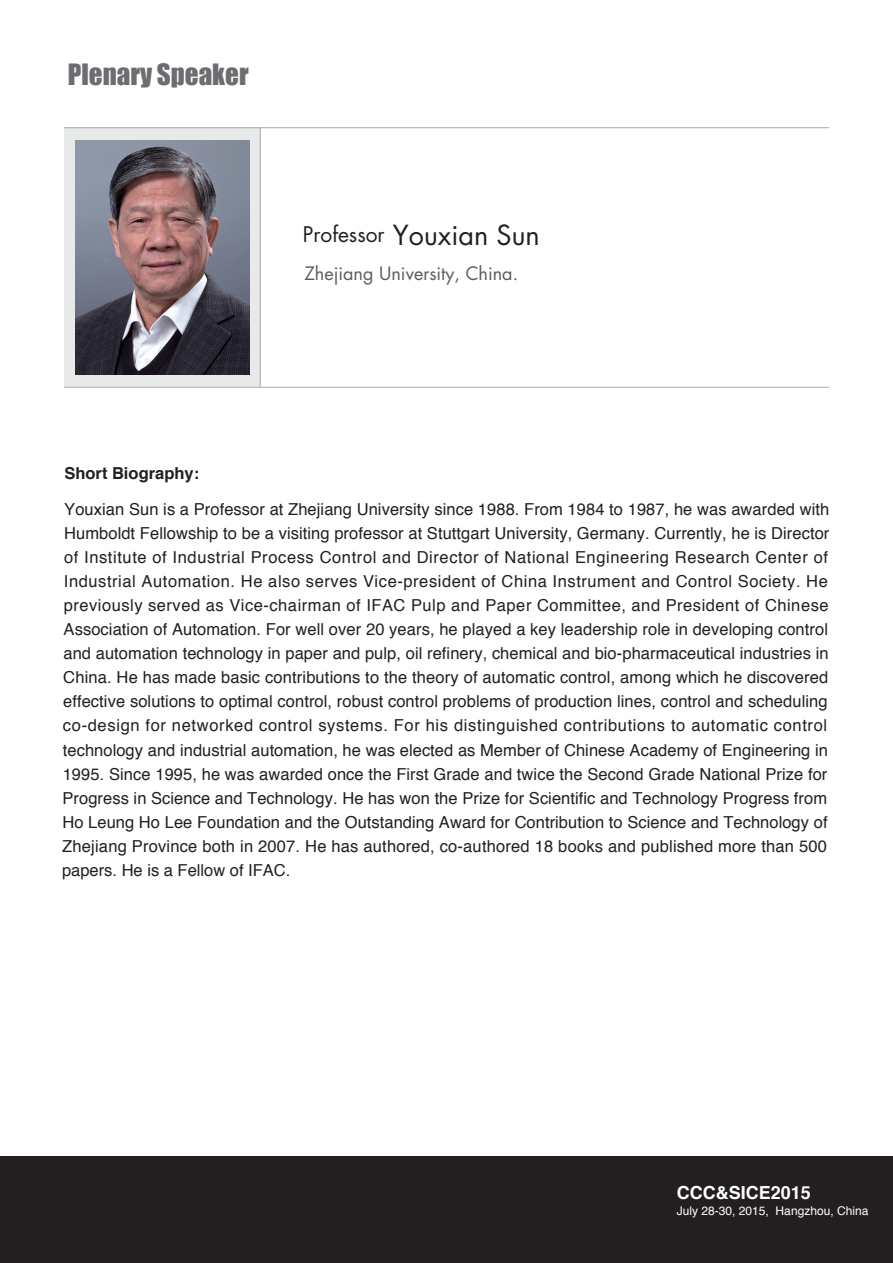
<style>
.page{position:relative;width:893px;height:1263px;background:#fff}
.page>*{position:absolute;margin:0;border:0;box-sizing:border-box;transform-origin:0 0}
.t1{font:27px "Futura";color:#231f20}
.t2{font:27px "Impact";color:#6c6d70}
.t3{font:18px "Futura";color:#5b5b5e}
.t4{font:700 18px "Helvetica";color:#fff}
.t5{font:16.5px/24px "Helvetica";letter-spacing:.005em;color:#231f20}
.t6{font:700 16.5px "Helvetica";color:#231f20}
.t7{font:12px "Helvetica";color:#fff}
.s1{font-size:21px}
</style>
<div class="page">
<div style="left:64px;top:128px;width:196px;height:259px;background:#e8e9e9"></div>
<hr style="left:64px;top:127px;width:765px;height:1px;background:#a8a9ad">
<hr style="left:64px;top:387px;width:765px;height:1px;background:#a8a9ad">
<hr style="left:260px;top:128px;width:1px;height:259px;background:#a8a9ad">
<div style="left:0;top:1157px;width:893px;height:106px;background:#231f20"></div>
<img style="left:75px;top:140px;width:174px;height:234px">
<h1 class="t2" style="left:68px;top:54px;width:182px">Plenary Speaker</h1>
<h1 class="t1" style="left:303px;top:216px;width:238px"><span class="s1">Professor</span> Youxian Sun</h1>
<p class="t3" style="left:304px;top:261px;width:215px">Zhejiang University, China.</p>
<p class="t6" style="left:64px;top:459px;width:136px">Short Biography:</p>
<p class="t5" style="left:62px;top:498px;width:769px">Youxian Sun is a Professor at Zhejiang University since 1988. From 1984 to 1987, he was awarded with Humboldt Fellowship to be a visiting professor at Stuttgart University, Germany. Currently, he is Director of Institute of Industrial Process Control and Director of National Engineering Research Center of Industrial Automation. He also serves Vice-president of China Instrument and Control Society. He previously served as Vice-chairman of IFAC Pulp and Paper Committee, and President of Chinese Association of Automation. For well over 20 years, he played a key leadership role in developing control and automation technology in paper and pulp, oil refinery, chemical and bio-pharmaceutical industries in China. He has made basic contributions to the theory of automatic control, among which he discovered effective solutions to optimal control, robust control problems of production lines, control and scheduling co-design for networked control systems. For his distinguished contributions to automatic control technology and industrial automation, he was elected as Member of Chinese Academy of Engineering in 1995. Since 1995, he was awarded once the First Grade and twice the Second Grade National Prize for Progress in Science and Technology. He has won the Prize for Scientific and Technology Progress from Ho Leung Ho Lee Foundation and the Outstanding Award for Contribution to Science and Technology of Zhejiang Province both in 2007. He has authored, co-authored 18 books and published more than 500 papers. He is a Fellow of IFAC.</p>
<p class="t4" style="left:677px;top:1178px;width:136px">CCC&amp;SICE2015</p>
<p class="t7" style="left:677px;top:1202px;width:193px">July 28-30, 2015, Hangzhou, China</p>
</div>
